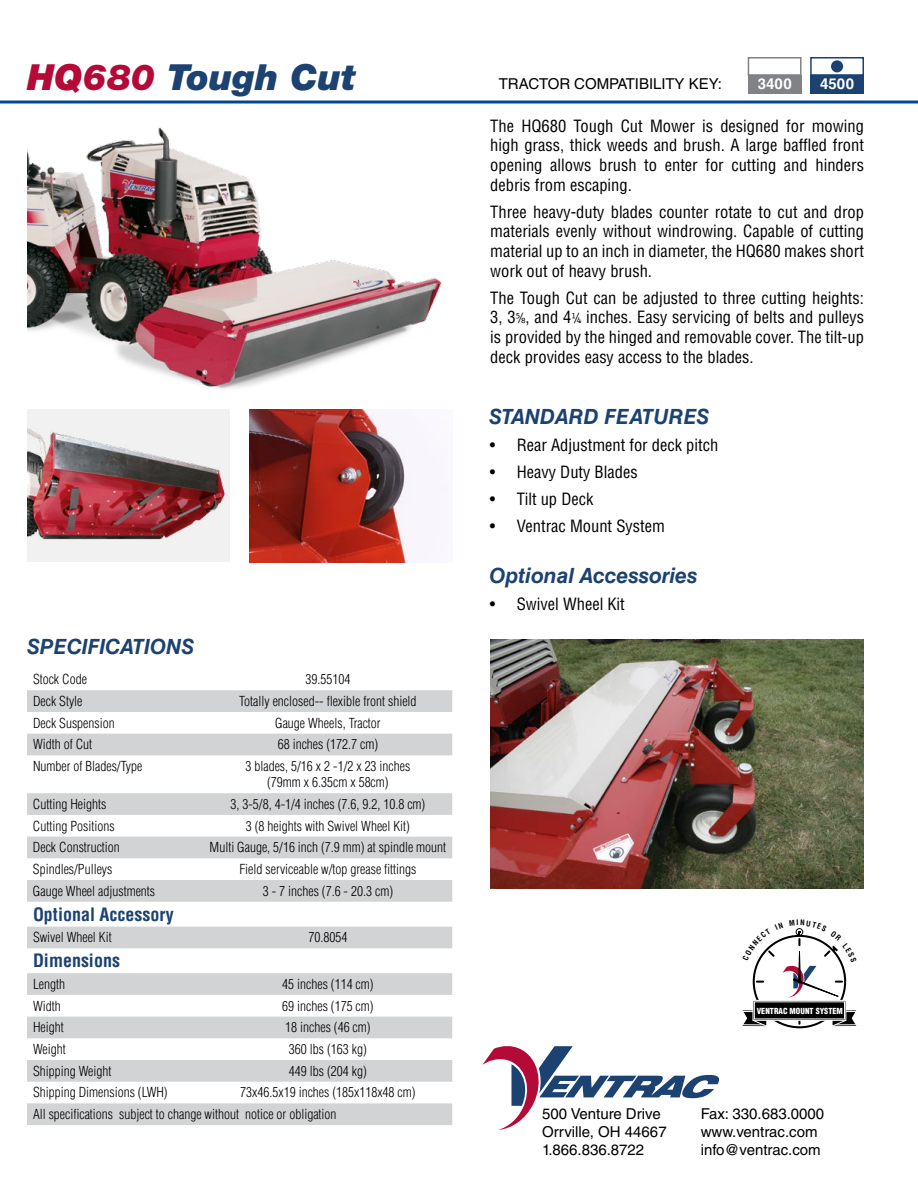
<style>
.page{position:relative;width:918px;height:1188px;background:#fff}
.page>*{position:absolute;margin:0;border:0;box-sizing:border-box;transform-origin:0 0}
.t1{font:italic 900 36px "Helvetica Neue LT Std";color:#1c4271}
.t2{font:italic 700 21px "Helvetica LT Std";color:#1c4271}
.t3{font:700 condensed 18px "Helvetica LT Std";color:#1c4271}
.t4{font:condensed 16.5px/19.8px "Helvetica LT Std";color:#000;text-align:justify}
.t5{font:15px/18px "Helvetica LT Std";color:#000}
.t6{font:700 15px "Helvetica LT Std";color:#fff}
.t7{font:300 condensed 13.5px/16.2px "Helvetica LT Std";color:#000;text-align:center}
.t8{font:900 condensed 8.1px "Helvetica LT Std";color:#fff}
.s1{color:#b50938}
.s2{font-family:"Prestige Elite Std";font-weight:700;font-stretch:normal}
</style>
<div class="page">
<svg style="left:0;top:100px;width:918px;height:4px;background:#3f76ab"></svg>
<div style="left:748px;top:75px;width:54px;height:19px;background:#808285"></div>
<div style="left:810px;top:75px;width:54px;height:19px;background:#1c4271"></div>
<div style="left:748px;top:57px;width:54px;height:19px;border:2px solid #808285"></div>
<div style="left:810px;top:57px;width:54px;height:19px;border:2px solid #1c4271"></div>
<div style="left:831px;top:60px;width:12px;height:12px;background:#1c4271;border-radius:50%"></div>
<svg style="left:27px;top:690px;width:425px;height:435px"></svg>
<div style="left:27px;top:410px;width:203px;height:152px;background:#f1f1f2"></div>
<img style="left:27px;top:428px;width:198px;height:112px">
<img style="left:250px;top:409px;width:167px;height:153px">
<img style="left:490px;top:639px;width:374px;height:249px">
<img style="left:27px;top:127px;width:415px;height:262px">
<svg style="left:482px;top:1046px;width:238px;height:84px"></svg>
<svg style="left:742px;top:928px;width:115px;height:99px"></svg>
<h1 class="t1" style="left:27px;top:55px;width:330px"><span class="s1">HQ680</span> Tough Cut</h1>
<h2 class="t2" style="left:27px;top:634px;width:169px">SPECIFICATIONS</h2>
<p class="t7" style="left:33px;top:671px;width:55px">Stock Code</p>
<p class="t7" style="left:305px;top:671px;width:46px">39.55104</p>
<p class="t7" style="left:33px;top:693px;width:51px">Deck Style</p>
<p class="t7" style="left:239px;top:693px;width:179px">Totally enclosed-- flexible front shield</p>
<p class="t7" style="left:33px;top:715px;width:83px">Deck Suspension</p>
<p class="t7" style="left:275px;top:715px;width:107px">Gauge Wheels, Tractor</p>
<p class="t7" style="left:33px;top:736px;width:61px">Width of Cut</p>
<p class="t7" style="left:278px;top:736px;width:102px">68 inches (172.7 cm)</p>
<p class="t7" style="left:33px;top:758px;width:111px">Number of Blades/Type</p>
<p class="t7" style="left:245px;top:758px;width:166px">3 blades, 5/16 x 2 -1/2 x 23 inches (79mm x 6.35cm x 58cm)</p>
<p class="t7" style="left:33px;top:796px;width:75px">Cutting Heights</p>
<p class="t7" style="left:231px;top:796px;width:196px">3, 3-5/8, 4-1/4 inches (7.6, 9.2, 10.8 cm)</p>
<p class="t7" style="left:33px;top:818px;width:83px">Cutting Positions</p>
<p class="t7" style="left:246px;top:818px;width:166px">3 (8 heights with Swivel Wheel Kit)</p>
<p class="t7" style="left:33px;top:839px;width:88px">Deck Construction</p>
<p class="t7" style="left:210px;top:839px;width:238px">Multi Gauge, 5/16 inch (7.9 mm) at spindle mount</p>
<p class="t7" style="left:33px;top:861px;width:81px">Spindles/Pulleys</p>
<p class="t7" style="left:239px;top:861px;width:179px">Field serviceable w/top grease fittings</p>
<p class="t7" style="left:33px;top:883px;width:124px">Gauge Wheel adjustments</p>
<p class="t7" style="left:263px;top:883px;width:132px">3 - 7 inches (7.6 - 20.3 cm)</p>
<h3 class="t3" style="left:33px;top:903px;width:142px">Optional Accessory</h3>
<p class="t7" style="left:33px;top:929px;width:80px">Swivel Wheel Kit</p>
<p class="t7" style="left:308px;top:929px;width:40px">70.8054</p>
<h3 class="t3" style="left:33px;top:949px;width:88px">Dimensions</h3>
<p class="t7" style="left:33px;top:976px;width:34px">Length</p>
<p class="t7" style="left:282px;top:976px;width:93px">45 inches (114 cm)</p>
<p class="t7" style="left:33px;top:998px;width:29px">Width</p>
<p class="t7" style="left:282px;top:998px;width:93px">69 inches (175 cm)</p>
<p class="t7" style="left:33px;top:1019px;width:32px">Height</p>
<p class="t7" style="left:285px;top:1019px;width:87px">18 inches (46 cm)</p>
<p class="t7" style="left:33px;top:1041px;width:34px">Weight</p>
<p class="t7" style="left:289px;top:1041px;width:79px">360 lbs (163 kg)</p>
<p class="t7" style="left:33px;top:1063px;width:80px">Shipping Weight</p>
<p class="t7" style="left:289px;top:1063px;width:79px">449 lbs (204 kg)</p>
<p class="t7" style="left:33px;top:1084px;width:136px">Shipping Dimensions (LWH)</p>
<p class="t7" style="left:33px;top:1082px;width:384px;line-height:21.8px;text-align:left;text-indent:207px">73x46.5x19 inches (185x118x48 cm)<br>All specifications subject to change without notice or obligation</p>
<p class="t5" style="left:499px;top:75px;width:225px">TRACTOR COMPATIBILITY KEY:</p>
<p class="t6" style="left:758px;top:75px;width:35px">3400</p>
<p class="t6" style="left:820px;top:75px;width:35px">4500</p>
<p class="t4" style="left:490px;top:116px;width:375px">The HQ680 Tough Cut Mower is designed for mowing high grass, thick weeds and brush. A large baffled front opening allows brush to enter for cutting and hinders debris from escaping.</p>
<p class="t4" style="left:490px;top:202px;width:375px">Three heavy-duty blades counter rotate to cut and drop materials evenly without windrowing. Capable of cutting material up to an inch in diameter, the HQ680 makes short work out of heavy brush.</p>
<p class="t4" style="left:490px;top:288px;width:375px">The Tough Cut can be adjusted to three cutting heights:<br>3, 3<span class="s2">⅝</span>, and 4<span class="s2">¼</span> inches. Easy servicing of belts and pulleys is provided by the hinged and removable cover. The tilt-up deck provides easy access to the blades.</p>
<h2 class="t2" style="left:489px;top:404px;width:222px">STANDARD FEATURES</h2>
<p class="t4" style="left:490px;top:435px;width:230px">• Rear Adjustment for deck pitch</p>
<p class="t4" style="left:490px;top:462px;width:149px">• Heavy Duty Blades</p>
<p class="t4" style="left:490px;top:489px;width:105px">• Tilt up Deck</p>
<p class="t4" style="left:490px;top:516px;width:177px">• Ventrac Mount System</p>
<h2 class="t2" style="left:489px;top:562px;width:210px">Optional Accessories</h2>
<p class="t4" style="left:490px;top:594px;width:137px">• Swivel Wheel Kit</p>
<p class="t8" style="left:757px;top:1006px;width:88px">VENTRAC MOUNT SYSTEM</p>
<p class="t5" style="left:542px;top:1105px;width:126px">500 Venture Drive<br>Orrville, OH 44667<br>1.866.836.8722</p>
<p class="t5" style="left:701px;top:1105px;width:125px">Fax: 330.683.0000 www.ventrac.com info@ventrac.com</p>
</div>
